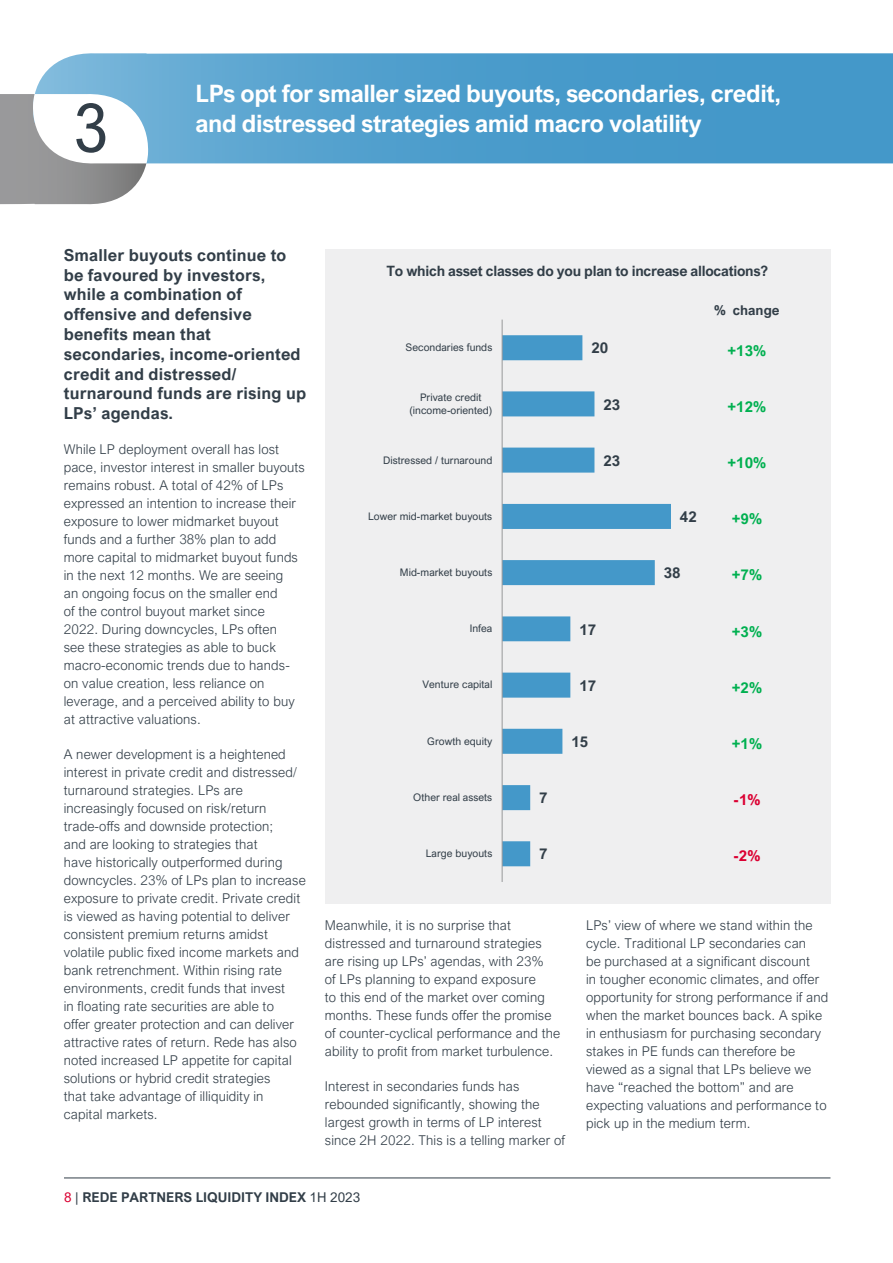
<style>
.page{position:relative;width:893px;height:1263px;background:#fff}
.page>*{position:absolute;margin:0;border:0;box-sizing:border-box;transform-origin:0 0}
.t1{font:68.4px "Arial Nova Cond";color:#323e48}
.t2{font:700 24px/30px "Arial Nova";letter-spacing:-.02em;color:#fff}
.t3{font:700 16.5px/19.8px "Arial Nova";letter-spacing:.01em;color:#323e48}
.t4{font:700 15px "Arial Nova";color:#00b050}
.t5{font:700 15px "Arial Nova";color:#323e48}
.t6{font:700 15px "Arial Nova";color:#db0032}
.t7{font:700 14.25px "Arial Nova";letter-spacing:-.02em;color:#323e48}
.t8{font:300 13.5px/18px "Arial Nova";letter-spacing:.01em;color:#323e48}
.t9{font:700 13.5px "Arial Nova";color:#323e48}
.t10{font:10.5px/12.8px "Arial Nova";color:#323e48;text-align:center}
.s1{font-weight:400;color:#db0032}
.s2{font-weight:400}
</style>
<div class="page">
<hr style="left:64px;top:1178px;width:766px;height:1px;background:#323e48">
<div style="left:325px;top:249px;width:505px;height:655px;background:#efeff0"></div>
<svg style="left:35px;top:53px;width:858px;height:110px;background:#519fcd"></svg>
<svg style="left:0;top:93px;width:149px;height:112px"></svg>
<svg style="left:503px;top:335px;width:168px;height:531px"></svg>
<hr style="left:502px;top:320px;width:1px;height:562px;background:#97989a">
<h1 class="t1" style="left:73px;top:85px;width:36px">3</h1>
<h2 class="t2" style="left:196px;top:78px;width:587px">LPs opt for smaller sized buyouts, secondaries, credit, and distressed strategies amid macro volatility</h2>
<p class="t3" style="left:64px;top:245px;width:244px">Smaller buyouts continue to be favoured by investors, while a combination of offensive and defensive benefits mean that secondaries, income-oriented credit and distressed/ turnaround funds are rising up<br>LPs’ agendas.</p>
<p class="t8" style="left:64px;top:440px;width:243px">While LP deployment overall has lost pace, investor interest in smaller buyouts remains robust. A total of 42% of LPs expressed an intention to increase their exposure to lower midmarket buyout funds and a further 38% plan to add more capital to midmarket buyout funds in the next 12 months. We are seeing<br>an ongoing focus on the smaller end<br>of the control buyout market since<br>2022. During downcycles, LPs often<br>see these strategies as able to buck macro-economic trends due to hands&shy;on value creation, less reliance on leverage, and a perceived ability to buy at attractive valuations.</p>
<p class="t8" style="left:64px;top:745px;width:244px">A newer development is a heightened interest in private credit and distressed/ turnaround strategies. LPs are increasingly focused on risk/return trade-offs and downside protection;<br>and are looking to strategies that<br>have historically outperformed during downcycles. 23% of LPs plan to increase exposure to private credit. Private credit is viewed as having potential to deliver consistent premium returns amidst volatile public fixed income markets and bank retrenchment. Within rising rate environments, credit funds that invest<br>in floating rate securities are able to<br>offer greater protection and can deliver attractive rates of return. Rede has also noted increased LP appetite for capital solutions or hybrid credit strategies<br>that take advantage of illiquidity in<br>capital markets.</p>
<p class="t7" style="left:386px;top:263px;width:383px">To which asset classes do you plan to increase allocations?</p>
<p class="t9" style="left:714px;top:302px;width:67px">% change</p>
<p class="t4" style="left:728px;top:341px;width:40px">+13%</p>
<p class="t5" style="left:591px;top:339px;width:18px">20</p>
<p class="t10" style="left:406px;top:341px;width:88px">Secondaries funds</p>
<p class="t10" style="left:409px;top:391px;width:84px">Private credit (income-oriented)</p>
<p class="t5" style="left:603px;top:395px;width:18px">23</p>
<p class="t4" style="left:728px;top:398px;width:40px">+12%</p>
<p class="t10" style="left:383px;top:453px;width:111px">Distressed / turnaround</p>
<p class="t5" style="left:603px;top:452px;width:18px">23</p>
<p class="t4" style="left:728px;top:454px;width:40px">+10%</p>
<p class="t10" style="left:368px;top:510px;width:126px">Lower mid-market buyouts</p>
<p class="t5" style="left:680px;top:508px;width:18px">42</p>
<p class="t4" style="left:732px;top:510px;width:32px">+9%</p>
<p class="t10" style="left:400px;top:566px;width:94px">Mid-market buyouts</p>
<p class="t5" style="left:664px;top:564px;width:18px">38</p>
<p class="t4" style="left:732px;top:566px;width:32px">+7%</p>
<p class="t10" style="left:470px;top:622px;width:24px">Infea</p>
<p class="t5" style="left:579px;top:620px;width:18px">17</p>
<p class="t4" style="left:732px;top:622px;width:32px">+3%</p>
<p class="t10" style="left:422px;top:678px;width:71px">Venture capital</p>
<p class="t5" style="left:579px;top:677px;width:18px">17</p>
<p class="t4" style="left:732px;top:679px;width:32px">+2%</p>
<p class="t10" style="left:427px;top:734px;width:66px">Growth equity</p>
<p class="t5" style="left:571px;top:733px;width:18px">15</p>
<p class="t4" style="left:732px;top:735px;width:32px">+1%</p>
<p class="t10" style="left:413px;top:791px;width:80px">Other real assets</p>
<p class="t5" style="left:539px;top:789px;width:10px">7</p>
<p class="t6" style="left:734px;top:791px;width:28px">-1%</p>
<p class="t10" style="left:426px;top:847px;width:68px">Large buyouts</p>
<p class="t5" style="left:539px;top:845px;width:10px">7</p>
<p class="t6" style="left:734px;top:847px;width:28px">-2%</p>
<p class="t8" style="left:325px;top:916px;width:237px">Meanwhile, it is no surprise that distressed and turnaround strategies are rising up LPs’ agendas, with 23%<br>of LPs planning to expand exposure<br>to this end of the market over coming months. These funds offer the promise of counter-cyclical performance and the ability to profit from market turbulence.</p>
<p class="t8" style="left:325px;top:1077px;width:242px">Interest in secondaries funds has rebounded significantly, showing the largest growth in terms of LP interest since 2H 2022. This is a telling marker of</p>
<p class="t8" style="left:586px;top:916px;width:244px">LPs’ view of where we stand within the cycle. Traditional LP secondaries can<br>be purchased at a significant discount<br>in tougher economic climates, and offer opportunity for strong performance if and when the market bounces back. A spike in enthusiasm for purchasing secondary stakes in PE funds can therefore be viewed as a signal that LPs believe we have “reached the bottom” and are expecting valuations and performance to pick up in the medium term.</p>
<p class="t9" style="left:64px;top:1189px;width:298px"><span class="s1">8</span> <span class="s2">|</span> REDE PARTNERS LIQUIDITY INDEX <span class="s2">1H 2023</span></p>
</div>
